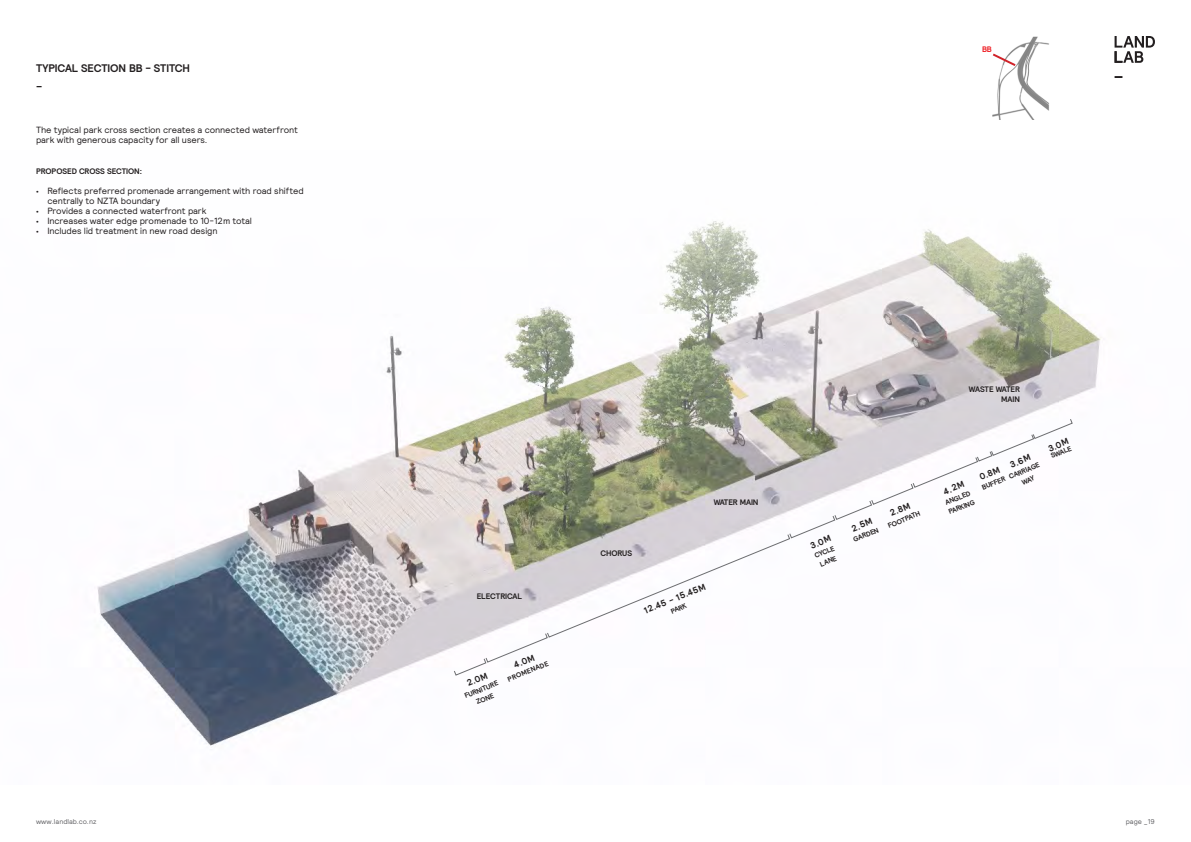
<style>
.page{position:relative;width:1191px;height:842px;background:#fff}
.page>*{position:absolute;margin:0;border:0;box-sizing:border-box;transform-origin:0 0}
._11pt_PAGE_HEADER{font:700 11px "Relative";letter-spacing:-.01em;color:#231f20}
.Body_Text_9pt{font:9px/10px "Relative";letter-spacing:-.01em;color:#231f20}
.HEADING_8pt{font:700 9px "Relative";color:#231f20}
.HEADING_8pt-2{font:700 8px "Relative";letter-spacing:-.01em;color:#231f20}
.Body_Text_8pt{font:700 8px "Relative";letter-spacing:-.01em;color:#231f20}
.HEADING_8pt-3{font:700 8px "Relative";color:#ee1d23}
.HEADING_8pt-4{font:700 7px/10px "Relative";color:#231f20;text-align:center}
.t1{font:7px "Relative";color:#636366}
.s1{font-weight:700;font-size:7px}
</style>
<div class="page">
<img style="left:97px;top:221px;width:1004px;height:525px">
<svg style="left:1114px;top:36px;width:41px;height:27px"></svg>
<svg style="left:1114px;top:76px;width:8px;height:2px"></svg>
<img style="left:992px;top:36px;width:57px;height:84px">
<svg style="left:992px;top:52px;width:25px;height:16px"></svg>
<svg style="left:454px;top:419px;width:618px;height:256px"></svg>
<p class="_11pt_PAGE_HEADER" style="left:36px;top:61px;width:156px">TYPICAL SECTION BB - STITCH</p>
<p class="_11pt_PAGE_HEADER" style="left:36px;top:75px;width:8px">_</p>
<p class="Body_Text_9pt" style="left:36px;top:124px;width:263px">The typical park cross section creates a connected waterfront park with generous capacity for all users.</p>
<p class="Body_Text_8pt" style="left:36px;top:166px;width:108px">PROPOSED CROSS SECTION:</p>
<p class="Body_Text_9pt" style="left:47px;top:185px;width:258px;text-indent:-11px"><span class="s1">•</span> Reflects preferred promenade arrangement with road shifted centrally to NZTA boundary</p>
<p class="Body_Text_9pt" style="left:36px;top:205px;width:172px"><span class="s1">•</span> Provides a connected waterfront park</p>
<p class="Body_Text_9pt" style="left:36px;top:215px;width:218px"><span class="s1">•</span> Increases water edge promenade to 10-12m total</p>
<p class="Body_Text_9pt" style="left:36px;top:225px;width:183px"><span class="s1">•</span> Includes lid treatment in new road design</p>
<p class="HEADING_8pt-3" style="left:982px;top:44px;width:11px">BB</p>
<p class="HEADING_8pt-2" style="left:477px;top:590px;width:47px">ELECTRICAL</p>
<p class="HEADING_8pt" style="left:465px;top:678px;width:23px;rotate:-22deg">2.0M</p>
<p class="HEADING_8pt-4" style="left:463px;top:691px;width:37px;rotate:-22deg">FURNITURE</p>
<p class="HEADING_8pt-4" style="left:475px;top:697px;width:20px;rotate:-22deg">ZONE</p>
<p class="HEADING_8pt" style="left:512px;top:660px;width:23px;rotate:-22deg">4.0M</p>
<p class="HEADING_8pt-4" style="left:506px;top:675px;width:45px;rotate:-22deg">PROMENADE</p>
<p class="HEADING_8pt-2" style="left:713px;top:497px;width:46px">WATER MAIN</p>
<p class="HEADING_8pt-2" style="left:600px;top:547px;width:33px">CHORUS</p>
<p class="HEADING_8pt" style="left:642px;top:605px;width:67px;rotate:-22deg">12.45 - 15.45M</p>
<p class="HEADING_8pt-4" style="left:669px;top:607px;width:18px;rotate:-22deg">PARK</p>
<p class="HEADING_8pt-2" style="left:969px;top:384px;width:52px">WASTE WATER</p>
<p class="HEADING_8pt-2" style="left:1001px;top:394px;width:20px">MAIN</p>
<p class="HEADING_8pt" style="left:808px;top:540px;width:23px;rotate:-22deg">3.0M</p>
<p class="HEADING_8pt-4" style="left:813px;top:551px;width:23px;rotate:-22deg">CYCLE</p>
<p class="HEADING_8pt-4" style="left:818px;top:559px;width:19px;rotate:-22deg">LANE</p>
<p class="HEADING_8pt" style="left:850px;top:523px;width:23px;rotate:-22deg">2.5M</p>
<p class="HEADING_8pt-4" style="left:851px;top:535px;width:28px;rotate:-22deg">GARDEN</p>
<p class="HEADING_8pt" style="left:1046px;top:443px;width:23px;rotate:-22deg">3.0M</p>
<p class="HEADING_8pt-4" style="left:1049px;top:451px;width:23px;rotate:-22deg">SWALE</p>
<p class="HEADING_8pt" style="left:1008px;top:459px;width:23px;rotate:-22deg">3.6M</p>
<p class="HEADING_8pt-4" style="left:1007px;top:472px;width:34px;rotate:-22deg">CARRIAGE<br>WAY</p>
<p class="HEADING_8pt" style="left:977px;top:471px;width:23px;rotate:-22deg">0.8M</p>
<p class="HEADING_8pt-4" style="left:980px;top:483px;width:26px;rotate:-22deg">BUFFER</p>
<p class="HEADING_8pt" style="left:941px;top:486px;width:23px;rotate:-22deg">4.2M</p>
<p class="HEADING_8pt-4" style="left:943px;top:498px;width:28px;rotate:-22deg">ANGLED</p>
<p class="HEADING_8pt" style="left:888px;top:508px;width:23px;rotate:-22deg">2.8M</p>
<p class="HEADING_8pt-4" style="left:947px;top:507px;width:29px;rotate:-22deg">PARKING</p>
<p class="HEADING_8pt-4" style="left:886px;top:521px;width:36px;rotate:-22deg">FOOTPATH</p>
<p class="t1" style="left:36px;top:817px;width:62px">www.landlab.co.nz</p>
<p class="t1" style="left:1125px;top:817px;width:31px">page _19</p>
</div>
